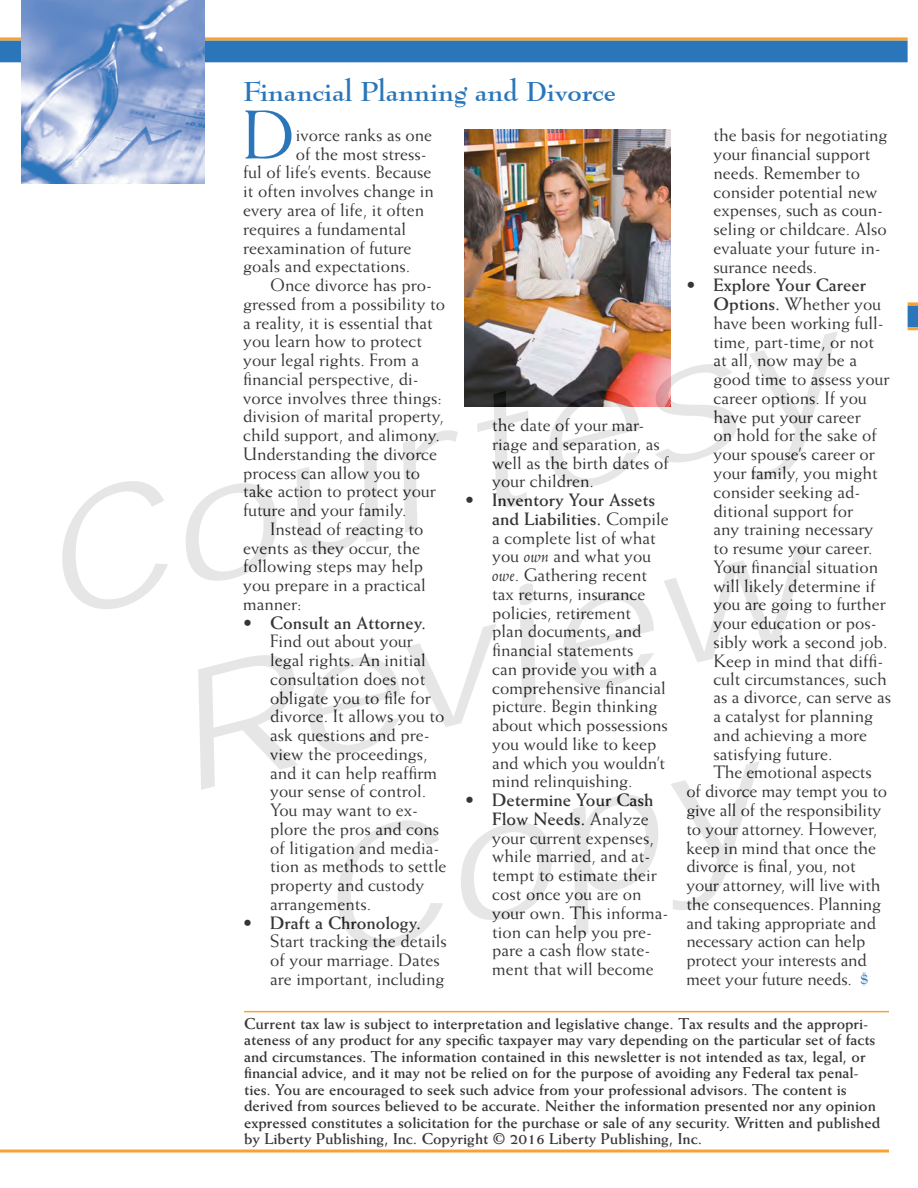
<style>
.page{position:relative;width:918px;height:1188px;background:#fff}
.page>*{position:absolute;margin:0;border:0;box-sizing:border-box;transform-origin:0 0}
.t1{font:69px "Weiss";color:#1468b3}
.Headline{font:700 27px "Bernhard Modern BT";letter-spacing:-.005em;color:#1468b3}
.bulleted_text{font:18px/18.8px "Weiss";color:#231f20}
.Body_Text{font:18px/18.8px "Weiss";color:#231f20}
.Body_Text-2{font:700 15.75px/16.5px "Weiss";color:#231f20}
.s1{font-weight:700}
.s2{font-style:italic}
.s3{font-family:"Bernhard Modern BT";font-weight:700;font-size:13.5px;color:#1468b3}
</style>
<div class="page">
<img style="left:0;top:0;width:918px;height:1153px">
<p class="Headline" style="left:243px;top:74px;width:375px">Financial Planning and Divorce</p>
<p class="t1" style="left:243px;top:95px;width:54px">D</p>
<p class="Body_Text" style="left:296px;top:125px;width:138px">ivorce ranks as one</p>
<p class="Body_Text" style="left:296px;top:144px;width:133px">of the most stress-</p>
<p class="Body_Text" style="left:243px;top:163px;width:190px">ful of life’s events. Because</p>
<p class="Body_Text" style="left:243px;top:181px;width:192px">it often involves change in</p>
<p class="Body_Text" style="left:243px;top:200px;width:182px">every area of life, it often</p>
<p class="Body_Text" style="left:243px;top:219px;width:164px">requires a fundamental</p>
<p class="Body_Text" style="left:243px;top:238px;width:170px">reexamination of future</p>
<p class="Body_Text" style="left:243px;top:257px;width:169px">goals and expectations.</p>
<p class="Body_Text" style="left:243px;top:275px;width:204px;text-indent:27px">Once divorce has pro&shy;gressed from a possibility to a reality, it is essential that you learn how to protect your legal rights. From a financial perspective, di&shy;vorce involves three things: division of marital property, child support, and alimony.<br>Understanding the divorce process can allow you to take action to protect your future and your family.</p>
<p class="Body_Text" style="left:243px;top:519px;width:184px;text-indent:27px">Instead of reacting to events as they occur, the following steps may help you prepare in a practical manner:</p>
<p class="bulleted_text" style="left:270px;top:613px;width:178px;text-indent:-27px"><span class="s1">• Consult an Attorney.<br></span>Find out about your legal rights. An initial consultation does not obligate you to file for divorce. It allows you to ask questions and pre&shy;view the proceedings, and it can help reaffirm your sense of control.<br>You may want to ex&shy;plore the pros and cons of litigation and media&shy;tion as methods to settle property and custody arrangements.</p>
<p class="bulleted_text" style="left:270px;top:913px;width:178px;text-indent:-27px"><span class="s1">• Draft a Chronology.<br></span>Start tracking the details of your marriage. Dates are important, including</p>
<p class="bulleted_text" style="left:492px;top:415px;width:178px">the date of your mar&shy;riage and separation, as well as the birth dates of your children.</p>
<p class="bulleted_text" style="left:492px;top:490px;width:178px;text-indent:-27px"><span class="s1">• Inventory Your Assets and Liabilities.</span> Compile a complete list of what you <span class="s2">own</span> and what you <span class="s2">owe</span>. Gathering recent tax returns, insurance policies, retirement<br>plan documents, and financial statements<br>can provide you with a comprehensive financial picture. Begin thinking about which possessions you would like to keep and which you wouldn’t mind relinquishing.</p>
<p class="bulleted_text" style="left:492px;top:790px;width:178px;text-indent:-27px"><span class="s1">• Determine Your Cash<br>Flow Needs.</span> Analyze your current expenses, while married, and at&shy;tempt to estimate their cost once you are on your own. This informa&shy;tion can help you pre&shy;pare a cash flow state&shy;ment that will become</p>
<p class="bulleted_text" style="left:713px;top:126px;width:176px">the basis for negotiating your financial support needs. Remember to consider potential new expenses, such as coun&shy;seling or childcare. Also evaluate your future in&shy;surance needs.</p>
<p class="bulleted_text" style="left:713px;top:276px;width:179px;text-indent:-27px"><span class="s1">• Explore Your Career<br>Options.</span> Whether you have been working full&shy;time, part-time, or not at all, now may be a good time to assess your career options. If you have put your career<br>on hold for the sake of your spouse’s career or your family, you might consider seeking ad&shy;ditional support for<br>any training necessary to resume your career.<br>Your financial situation will likely determine if you are going to further your education or pos&shy;sibly work a second job.<br>Keep in mind that diffi&shy;cult circumstances, such as a divorce, can serve as a catalyst for planning and achieving a more satisfying future.</p>
<p class="Body_Text" style="left:686px;top:763px;width:202px;text-indent:27px">The emotional aspects of divorce may tempt you to give all of the responsibility to your attorney. However, keep in mind that once the divorce is final, you, not your attorney, will live with the consequences. Planning and taking appropriate and necessary action can help protect your interests and meet your future needs. <span class="s3">$</span></p>
<p class="Body_Text-2" style="left:244px;top:1015px;width:638px">Current tax law is subject to interpretation and legislative change. Tax results and the appropri&shy;ateness of any product for any specific taxpayer may vary depending on the particular set of facts and circumstances. The information contained in this newsletter is not intended as tax, legal, or financial advice, and it may not be relied on for the purpose of avoiding any Federal tax penal&shy;ties. You are encouraged to seek such advice from your professional advisors. The content is derived from sources believed to be accurate. Neither the information presented nor any opinion expressed constitutes a solicitation for the purchase or sale of any security. Written and published by Liberty Publishing, Inc. Copyright © 2016 Liberty Publishing, Inc.</p>
</div>
